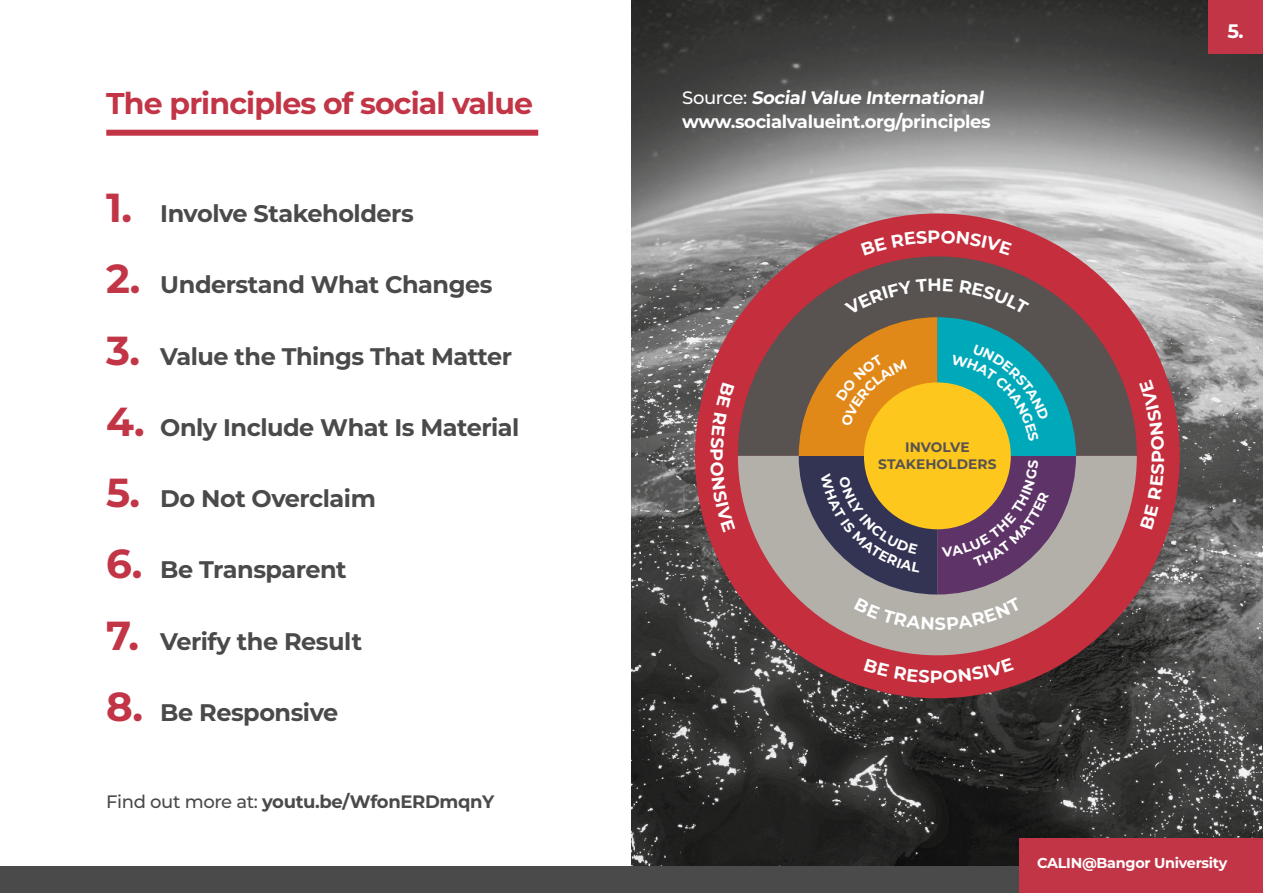
<style>
.page{position:relative;width:1263px;height:893px;background:#fff}
.page>*{position:absolute;margin:0;border:0;box-sizing:border-box;transform-origin:0 0}
.t1{font:700 30px "Montserrat";letter-spacing:-.03em;color:#c23546}
.main_body_bullet{font:700 24px "Montserrat";letter-spacing:-.02em;color:#4a4a4a}
.t2{font:700 19.5px "Montserrat";color:#fff}
.main_body_bullet-2{font:700 18px "Montserrat";letter-spacing:-.02em;color:#fff}
.main_body_bullet-3{font:700 18px "Montserrat";letter-spacing:-.02em;color:#4a4a4a}
.t3{font:700 17.7px "Montserrat";color:#fff}
.t4{font:700 14.4px "Montserrat";letter-spacing:-.02em;color:#fff}
.t5{font:700 13.8px/16.5px "Montserrat";letter-spacing:.005em;color:#585250;text-align:center}
.s1{font-size:40.5px;color:#c23546}
.s2{font-weight:500}
</style>
<div class="page">
<img style="left:631px;top:0;width:632px;height:866px">
<div style="left:1208px;top:0;width:55px;height:54px;background:#c23546"></div>
<div style="left:0;top:866px;width:1263px;height:27px;background:#4a4a4a"></div>
<div style="left:1019px;top:838px;width:244px;height:55px;background:#c23546"></div>
<div style="left:106px;top:130px;width:432px;height:6px;background:#c23546"></div>
<div style="left:695px;top:213px;width:485px;height:485px;background:#c42e3d;border-radius:50%"></div>
<svg style="left:738px;top:256px;width:399px;height:200px"></svg>
<svg style="left:738px;top:456px;width:399px;height:199px"></svg>
<svg style="left:799px;top:278px;width:277px;height:352px;background:#897e5e"></svg>
<p class="t1" style="left:106px;top:82px;width:428px">The principles of social value</p>
<p class="main_body_bullet" style="left:106px;top:196px;width:309px"><span class="s1">1.</span> Involve Stakeholders</p>
<p class="main_body_bullet" style="left:106px;top:267px;width:388px"><span class="s1">2.</span> Understand What Changes</p>
<p class="main_body_bullet" style="left:106px;top:339px;width:407px"><span class="s1">3.</span> Value the Things That Matter</p>
<p class="main_body_bullet" style="left:106px;top:410px;width:415px"><span class="s1">4.</span> Only Include What Is Material</p>
<p class="main_body_bullet" style="left:106px;top:481px;width:271px"><span class="s1">5.</span> Do Not Overclaim</p>
<p class="main_body_bullet" style="left:106px;top:553px;width:242px"><span class="s1">6.</span> Be Transparent</p>
<p class="main_body_bullet" style="left:106px;top:624px;width:257px"><span class="s1">7.</span> Verify the Result</p>
<p class="main_body_bullet" style="left:106px;top:695px;width:234px"><span class="s1">8.</span> Be Responsive</p>
<p class="main_body_bullet-3" style="left:106px;top:789px;width:390px"><span class="s2">Find out more at:</span> youtu.be/WfonERDmqnY</p>
<p class="main_body_bullet-2" style="left:682px;top:85px;width:306px"><span class="s2">S o u r c e :</span> SocialValue International</p>
<p class="main_body_bullet-2" style="left:682px;top:109px;width:310px">www.socialvalueint.org/principles</p>
<p class="t2" style="left:1227px;top:17px;width:18px">5.</p>
<p class="t5" style="left:878px;top:438px;width:120px">INVOLVE<br>STAKEHOLDERS</p>
<p class="t3" style="left:730px;top:448px;width:15px;rotate:90deg">P</p>
<p class="t3" style="left:1145px;top:463px;width:15px;rotate:-90deg">P</p>
<p class="t3" style="left:930px;top:664px;width:15px">P</p>
<p class="t4" style="left:1037px;top:852px;width:192px">CALIN@Bangor University</p>
</div>
